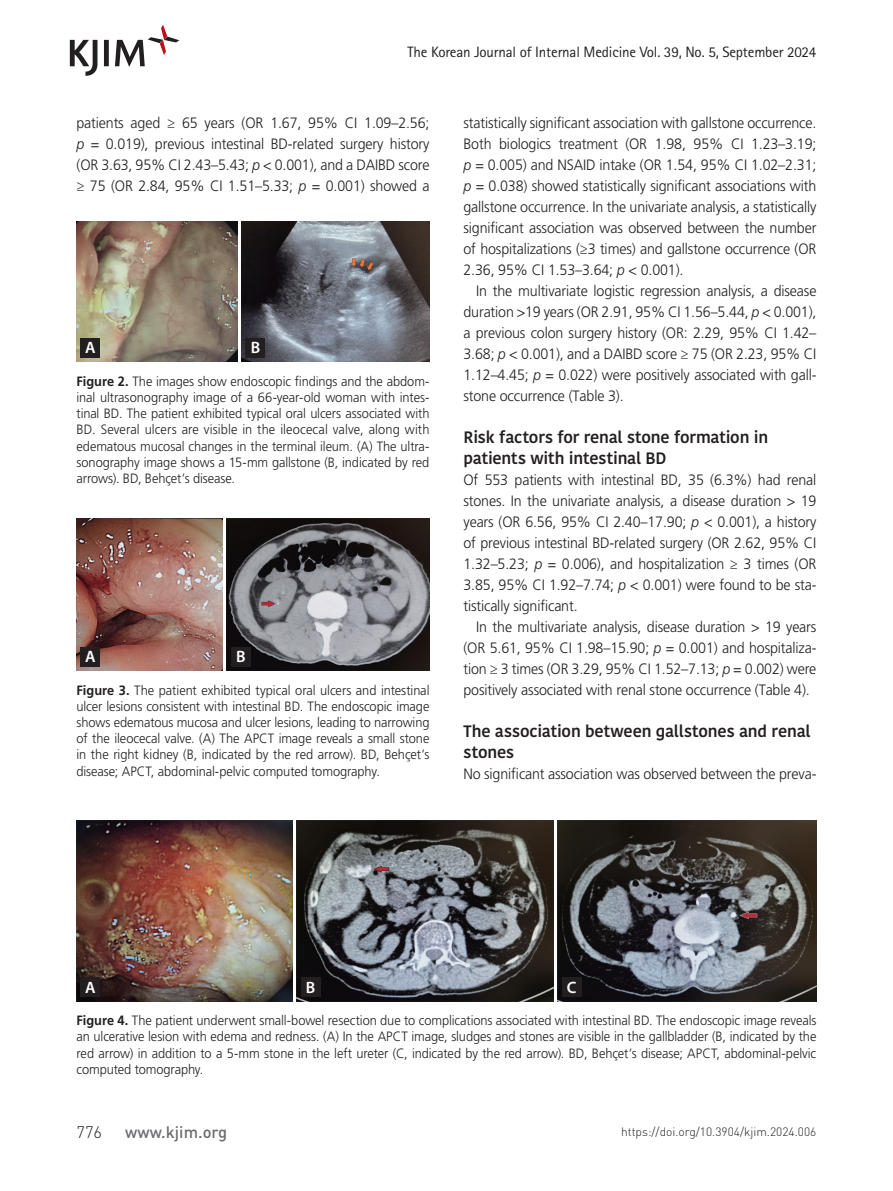
<style>
.page{position:relative;width:893px;height:1191px;background:#fff}
.page>*{position:absolute;margin:0;border:0;box-sizing:border-box;transform-origin:0 0}
.t1{font:600 16.5px/21px "Kohinoor Bangla";letter-spacing:-.01em;color:#231f20}
.t2{font:500 16.5px "DIN Pro";color:#6c6d70}
.t3{font:600 16.5px "Myriad Pro";color:#fff}
.t4{font:300 16.5px "DIN Pro";color:#231f20}
.t5{font:300 15px/21px "Frutiger LT Std";letter-spacing:-.01em;color:#231f20;text-align:justify;scale:.95 1}
.t6{font:15px "Rotis Sans Serif Std";letter-spacing:-.01em;color:#231f20}
.t7{font:300 13.5px/16.2px "Frutiger LT Std";letter-spacing:-.005em;color:#231f20;text-align:justify;scale:.95 1}
.t8{font:300 12px "DIN Pro";color:#231f20}
.s1{font-style:italic}
.s2{font-weight:700}
</style>
<div class="page">
<svg style="left:70px;top:25px;width:109px;height:51px"></svg>
<img style="left:77px;top:221px;width:160px;height:141px">
<img style="left:242px;top:221px;width:187px;height:141px">
<div style="left:81px;top:338px;width:19px;height:19px;background:#231f20"></div>
<div style="left:246px;top:338px;width:19px;height:19px;background:#231f20"></div>
<img style="left:77px;top:518px;width:145px;height:152px">
<img style="left:227px;top:518px;width:202px;height:152px">
<div style="left:81px;top:647px;width:19px;height:19px;background:#231f20"></div>
<div style="left:231px;top:647px;width:19px;height:19px;background:#231f20"></div>
<img style="left:77px;top:820px;width:215px;height:181px">
<img style="left:297px;top:820px;width:256px;height:181px">
<img style="left:558px;top:820px;width:258px;height:181px">
<div style="left:81px;top:978px;width:19px;height:19px;background:#231f20"></div>
<div style="left:301px;top:978px;width:19px;height:19px;background:#231f20"></div>
<div style="left:562px;top:978px;width:19px;height:19px;background:#231f20"></div>
<p class="t6" style="left:407px;top:43px;width:410px">The Korean Journal of Internal Medicine Vol. 39, No. 5, September 2024</p>
<p class="t5" style="left:77px;top:112px;width:373px">patients aged ≥ 65 years (OR 1.67, 95% CI 1.09–2.56; <span class="s1">p</span> = 0.019), previous intestinal BD-related surgery history (OR 3.63, 95% CI 2.43–5.43; <span class="s1">p</span> &lt; 0.001), and a DAIBD score ≥ 75 (OR 2.84, 95% CI 1.51–5.33; <span class="s1">p</span> = 0.001) showed a</p>
<p class="t5" style="left:463px;top:112px;width:373px">statistically significant association with gallstone occurrence.<br>Both biologics treatment (OR 1.98, 95% CI 1.23–3.19; <span class="s1">p</span> = 0.005) and NSAID intake (OR 1.54, 95% CI 1.02–2.31; <span class="s1">p</span> = 0.038) showed statistically significant associations with gallstone occurrence. In the univariate analysis, a statistically significant association was observed between the number of hospitalizations (≥3 times) and gallstone occurrence (OR 2.36, 95% CI 1.53–3.64; <span class="s1">p</span> &lt; 0.001).</p>
<p class="t5" style="left:463px;top:280px;width:373px;text-indent:13px">In the multivariate logistic regression analysis, a disease duration &gt;19 years (OR 2.91, 95% CI 1.56–5.44, <span class="s1">p</span> &lt; 0.001), a previous colon surgery history (OR: 2.29, 95% CI 1.42– 3.68; <span class="s1">p</span> &lt; 0.001), and a DAIBD score ≥ 75 (OR 2.23, 95% CI 1.12–4.45; <span class="s1">p</span> = 0.022) were positively associated with gall&shy;stone occurrence (Table 3).</p>
<p class="t1" style="left:463px;top:426px;width:306px">Risk factors for renal stone formation in patients with intestinal BD</p>
<p class="t5" style="left:463px;top:469px;width:373px">Of 553 patients with intestinal BD, 35 (6.3%) had renal stones. In the univariate analysis, a disease duration &gt; 19 years (OR 6.56, 95% CI 2.40–17.90; <span class="s1">p</span> &lt; 0.001), a history of previous intestinal BD-related surgery (OR 2.62, 95% CI 1.32–5.23; <span class="s1">p</span> = 0.006), and hospitalization ≥ 3 times (OR 3.85, 95% CI 1.92–7.74; <span class="s1">p</span> &lt; 0.001) were found to be sta&shy;tistically significant.</p>
<p class="t5" style="left:463px;top:616px;width:373px;text-indent:13px">In the multivariate analysis, disease duration &gt; 19 years (OR 5.61, 95% CI 1.98–15.90; <span class="s1">p</span> = 0.001) and hospitaliza&shy;tion ≥ 3 times (OR 3.29, 95% CI 1.52–7.13; <span class="s1">p</span> = 0.002) were positively associated with renal stone occurrence (Table 4).</p>
<p class="t1" style="left:463px;top:720px;width:348px">The association between gallstones and renal stones</p>
<p class="t5" style="left:463px;top:763px;width:373px">No significant association was observed between the preva-</p>
<p class="t3" style="left:85px;top:337px;width:12px">A</p>
<p class="t3" style="left:251px;top:337px;width:11px">B</p>
<p class="t7" style="left:77px;top:373px;width:373px"><span class="s2">Figure 2.</span> The images show endoscopic findings and the abdom&shy;inal ultrasonography image of a 66-year-old woman with intes&shy;tinal BD. The patient exhibited typical oral ulcers associated with BD. Several ulcers are visible in the ileocecal valve, along with edematous mucosal changes in the terminal ileum. (A) The ultra&shy;sonography image shows a 15-mm gallstone (B, indicated by red arrows). BD, Behçet’s disease.</p>
<p class="t3" style="left:85px;top:646px;width:12px">A</p>
<p class="t3" style="left:236px;top:646px;width:11px">B</p>
<p class="t7" style="left:77px;top:682px;width:373px"><span class="s2">Figure 3.</span> The patient exhibited typical oral ulcers and intestinal ulcer lesions consistent with intestinal BD. The endoscopic image shows edematous mucosa and ulcer lesions, leading to narrowing of the ileocecal valve. (A) The APCT image reveals a small stone in the right kidney (B, indicated by the red arrow). BD, Behçet’s disease; APCT, abdominal-pelvic computed tomography.</p>
<p class="t3" style="left:85px;top:977px;width:12px">A</p>
<p class="t3" style="left:306px;top:977px;width:11px">B</p>
<p class="t3" style="left:567px;top:977px;width:11px">C</p>
<p class="t7" style="left:77px;top:1012px;width:780px"><span class="s2">Figure 4.</span> The patient underwent small-bowel resection due to complications associated with intestinal BD. The endoscopic image reveals an ulcerative lesion with edema and redness. (A) In the APCT image, sludges and stones are visible in the gallbladder (B, indicated by the red arrow) in addition to a 5-mm stone in the left ureter (C, indicated by the red arrow). BD, Behçet’s disease; APCT, abdominal-pelvic computed tomography.</p>
<p class="t4" style="left:77px;top:1120px;width:27px">776</p>
<p class="t2" style="left:125px;top:1120px;width:104px">www.kjim.org</p>
<p class="t8" style="left:621px;top:1123px;width:197px">https://doi.org/10.3904/kjim.2024.006</p>
</div>
